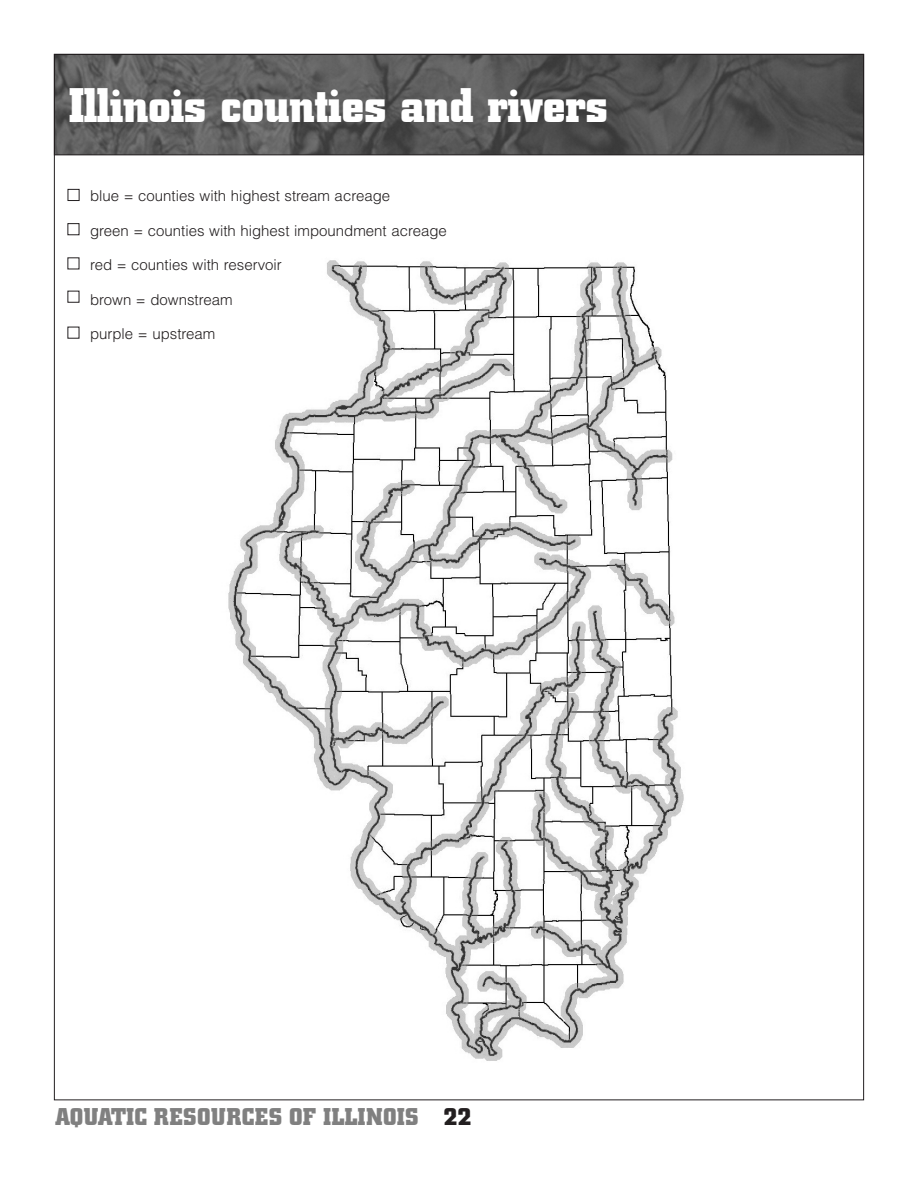
<style>
.page{position:relative;width:918px;height:1188px;background:#fff}
.page>*{position:absolute;margin:0;border:0;box-sizing:border-box;transform-origin:0 0}
.t1{font:700 48px "City";color:#fff}
.t2{font:700 24px "City";letter-spacing:.02em;color:#808080}
.t3{font:300 15px "Helvetica";color:#231f20}
.s1{color:#231f20}
</style>
<div class="page">
<img style="left:56px;top:56px;width:806px;height:97px">
<img style="left:68px;top:188px;width:616px;height:873px">
<div style="left:68px;top:189px;width:11px;height:12px;background:#fff"></div>
<div style="left:68px;top:189px;width:11px;height:12px;border:1px solid #231f20"></div>
<div style="left:68px;top:224px;width:11px;height:11px;background:#fff"></div>
<div style="left:68px;top:223px;width:11px;height:12px;border:1px solid #231f20"></div>
<div style="left:68px;top:258px;width:11px;height:11px;background:#fff"></div>
<div style="left:68px;top:291px;width:11px;height:11px;background:#fff"></div>
<div style="left:68px;top:291px;width:11px;height:12px;border:1px solid #231f20"></div>
<div style="left:68px;top:327px;width:11px;height:11px;background:#fff"></div>
<h1 class="t1" style="left:69px;top:88px;width:540px">Illinois counties and rivers</h1>
<p class="t3" style="left:90px;top:187px;width:302px">blue = counties with highest stream acreage</p>
<p class="t3" style="left:90px;top:222px;width:358px">green = counties with highest impoundment acreage</p>
<p class="t3" style="left:90px;top:256px;width:193px">red = counties with reservoir</p>
<p class="t3" style="left:90px;top:291px;width:144px">brown = downstream</p>
<p class="t3" style="left:90px;top:325px;width:127px">purple = upstream</p>
<h2 class="t2" style="left:56px;top:1108px;width:418px">AQUATIC RESOURCES OF ILLINOIS <span class="s1">22</span></h2>
</div>
